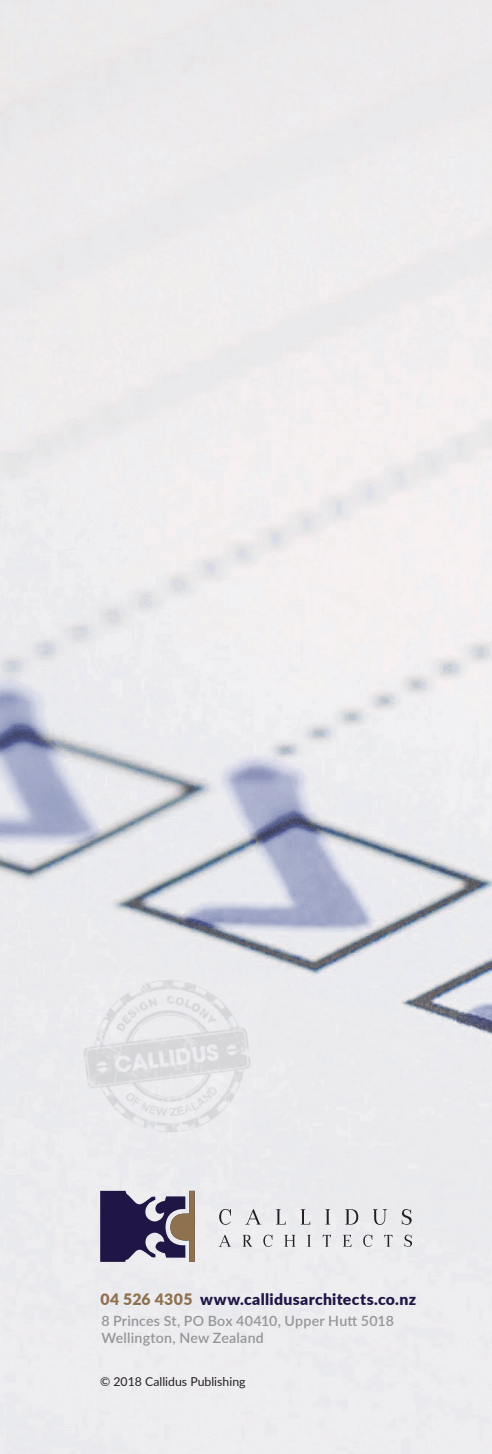
<style>
.page{position:relative;width:492px;height:1454px;background:#fff}
.page>*{position:absolute;margin:0;border:0;box-sizing:border-box;transform-origin:0 0}
.t1{font:900 15.75px "Lato";letter-spacing:.02em;color:#201646}
.t2{font:600 14.17px/17px "Lato";letter-spacing:.015em;color:#949698}
.t3{font:12.25px "Lato";color:#231f20}
.s1{color:#8e714f}
</style>
<div class="page">
<img style="left:0;top:0;width:491px;height:1453px">
<img style="left:73px;top:970px;width:190px;height:174px">
<svg style="left:218px;top:1234px;width:193px;height:12px;background:#d5d4d7"></svg>
<svg style="left:219px;top:1209px;width:192px;height:15px;background:#d3d3d6"></svg>
<svg style="left:100px;top:1190px;width:95px;height:71px;background:#645a74"></svg>
<p class="t1" style="left:100px;top:1287px;width:317px"><span class="s1">04 526 4305</span> www.callidusarchitects.co.nz</p>
<p class="t2" style="left:101px;top:1311px;width:294px">8 Princes St, PO Box 40410, Upper Hutt 5018<br>Wellington, New Zealand</p>
<p class="t3" style="left:100px;top:1372px;width:147px">© 2018 Callidus Publishing</p>
</div>
